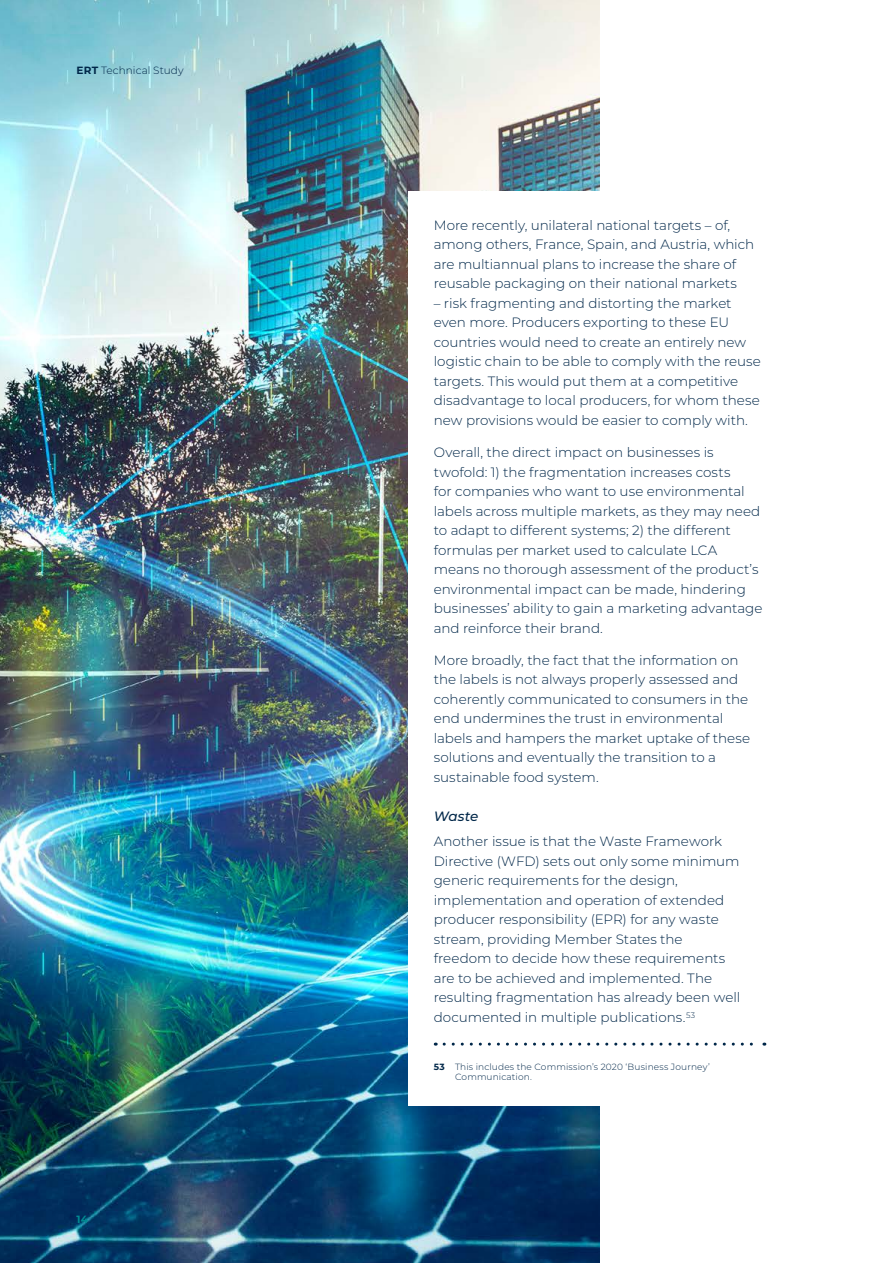
<style>
.page{position:relative;width:893px;height:1263px;background:#fff}
.page>*{position:absolute;margin:0;border:0;box-sizing:border-box;transform-origin:0 0}
.t1{font:300 13.5px/19.5px "Montserrat";color:#002749}
.t2{font:italic 500 13.5px "Montserrat";letter-spacing:-.005em;color:#002749}
.t3{font:300 10.5px "Montserrat";color:#002749}
.t4{font:700 10.5px "Montserrat";color:#008c93}
.t5{font:300 9px/10.5px "Montserrat";letter-spacing:.02em;color:#002749}
.s1{font-weight:700}
</style>
<div class="page">
<img style="left:0;top:0;width:600px;height:1263px">
<div style="left:408px;top:191px;width:485px;height:915px;background:#fff"></div>
<svg style="left:444px;top:1042px;width:321px;height:3px"></svg>
<p class="t3" style="left:77px;top:63px;width:109px"><span class="s1">ERT</span> Technical Study</p>
<p class="t4" style="left:77px;top:1211px;width:13px">14</p>
<p class="t1" style="left:434px;top:215px;width:322px">More recently, unilateral national targets – of, among others, France, Spain, and Austria, which are multiannual plans to increase the share of reusable packaging on their national markets</p>
<p class="t1" style="left:434px;top:293px;width:329px">– risk fragmenting and distorting the market even more. Producers exporting to these EU countries would need to create an entirely new logistic chain to be able to comply with the reuse targets. This would put them at a competitive disadvantage to local producers, for whom these new provisions would be easier to comply with.</p>
<p class="t1" style="left:434px;top:442px;width:330px">Overall, the direct impact on businesses is twofold: 1) the fragmentation increases costs<br>for companies who want to use environmental labels across multiple markets, as they may need to adapt to different systems; 2) the different formulas per market used to calculate LCA means no thorough assessment of the product’s environmental impact can be made, hindering businesses’ ability to gain a marketing advantage and reinforce their brand.</p>
<p class="t1" style="left:434px;top:650px;width:318px">More broadly, the fact that the information on the labels is not always properly assessed and coherently communicated to consumers in the end undermines the trust in environmental labels and hampers the market uptake of these solutions and eventually the transition to a sustainable food system.</p>
<p class="t2" style="left:434px;top:806px;width:46px">Waste</p>
<p class="t1" style="left:434px;top:831px;width:308px">Another issue is that the Waste Framework Directive (WFD) sets out only some minimum generic requirements for the design, implementation and operation of extended producer responsibility (EPR) for any waste stream, providing Member States the freedom to decide how these requirements are to be achieved and implemented. The resulting fragmentation has already been well documented in multiple publications.<sup>53</sup></p>
<p class="t5" style="left:455px;top:1061px;width:256px;text-indent:-21px"><span class="s1">53</span> This includes the Commission’s 2020 ‘Business Journey’<br>Communication.</p>
</div>
